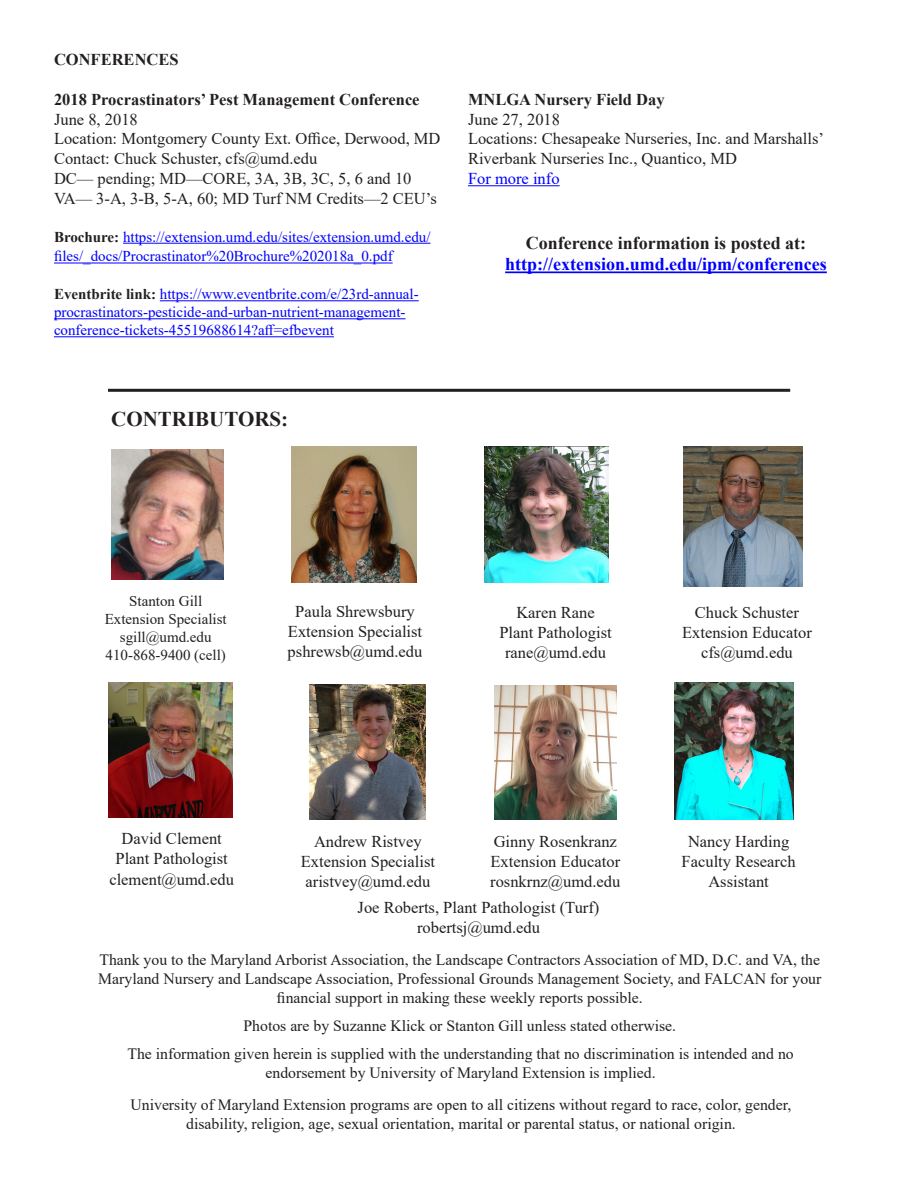
<style>
.page{position:relative;width:918px;height:1188px;background:#fff}
.page>*{position:absolute;margin:0;border:0;box-sizing:border-box;transform-origin:0 0}
.t1{font:700 21px "Times New Roman";color:#231f20}
.t2{font:700 18px "Times New Roman";color:#00f}
.t3{font:700 18px "Times New Roman";color:#231f20}
.t4{font:16.5px/19.8px "Times New Roman";color:#231f20;text-align:center}
.t5{font:700 16.5px "Times New Roman";color:#231f20}
.t6{font:16.5px "Times New Roman";color:#00f}
.t7{font:15.75px/18.9px "Times New Roman";color:#231f20;text-align:center}
.t8{font:15px/18px "Times New Roman";color:#00f}
.t9{font:15px/18px "Times New Roman";color:#231f20;text-align:center}
.s1{font-weight:700;color:#231f20}
</style>
<div class="page">
<img style="left:111px;top:450px;width:112px;height:130px">
<img style="left:291px;top:447px;width:126px;height:136px">
<img style="left:484px;top:447px;width:125px;height:136px">
<img style="left:310px;top:685px;width:116px;height:135px">
<img style="left:109px;top:683px;width:124px;height:134px">
<img style="left:494px;top:685px;width:123px;height:135px">
<img style="left:674px;top:683px;width:120px;height:136px">
<img style="left:683px;top:447px;width:120px;height:140px">
<hr style="left:108px;top:389px;width:682px;height:3px;background:#231f20">
<hr style="left:123px;top:243px;width:307px;height:1px;background:#00f">
<hr style="left:54px;top:263px;width:339px;height:1px;background:#00f">
<hr style="left:160px;top:300px;width:259px;height:1px;background:#00f">
<hr style="left:54px;top:318px;width:352px;height:1px;background:#00f">
<hr style="left:54px;top:336px;width:280px;height:1px;background:#00f">
<hr style="left:468px;top:185px;width:92px;height:1px;background:#00f">
<hr style="left:505px;top:271px;width:322px;height:2px;background:#00f">
<p class="t5" style="left:54px;top:48px;width:126px">CONFERENCES</p>
<p class="t5" style="left:54px;top:87px;width:367px">2018 Procrastinators’ Pest Management Conference</p>
<p class="t4" style="left:54px;top:109px;width:85px">June 8, 2018</p>
<p class="t4" style="left:54px;top:128px;width:388px">Location: Montgomery County Ext. Office, Derwood, MD</p>
<p class="t4" style="left:54px;top:148px;width:265px">Contact: Chuck Schuster, cfs@umd.edu</p>
<p class="t4" style="left:54px;top:168px;width:359px">DC— pending; MD—CORE, 3A, 3B, 3C, 5, 6 and 10</p>
<p class="t4" style="left:54px;top:188px;width:384px">VA— 3-A, 3-B, 5-A, 60; MD Turf NM Credits—2 CEU’s</p>
<p class="t8" style="left:54px;top:226px;width:378px;line-height:19.8px"><span class="s1">Brochure:</span> https://extension.umd.edu/sites/extension.umd.edu/ files/_docs/Procrastinator%20Brochure%202018a_0.pdf</p>
<p class="t8" style="left:54px;top:285px;width:366px"><span class="s1">Eventbrite link:</span> https://www.eventbrite.com/e/23rd-annual&shy;procrastinators-pesticide-and-urban-nutrient-management&shy;conference-tickets-45519688614?aff=efbevent</p>
<p class="t5" style="left:468px;top:87px;width:198px">MNLGA Nursery Field Day</p>
<p class="t4" style="left:468px;top:109px;width:94px">June 27, 2018</p>
<p class="t4" style="left:468px;top:128px;width:358px;text-align:left">Locations: Chesapeake Nurseries, Inc. and Marshalls’<br>Riverbank Nurseries Inc., Quantico, MD</p>
<p class="t6" style="left:468px;top:167px;width:93px">For more info</p>
<p class="t3" style="left:526px;top:230px;width:282px">Conference information is posted at:</p>
<p class="t2" style="left:505px;top:251px;width:323px">http://extension.umd.edu/ipm/conferences</p>
<h1 class="t1" style="left:111px;top:404px;width:178px">CONTRIBUTORS:</h1>
<p class="t9" style="left:105px;top:592px;width:124px">Stanton Gill<br>Extension Specialist sgill@umd.edu<br>410-868-9400 (cell)</p>
<p class="t4" style="left:288px;top:601px;width:136px">Paula Shrewsbury<br>Extension Specialist pshrewsb@umd.edu</p>
<p class="t4" style="left:499px;top:602px;width:114px">Karen Rane<br>Plant Pathologist rane@umd.edu</p>
<p class="t4" style="left:682px;top:602px;width:131px">Chuck Schuster<br>Extension Educator cfs@umd.edu</p>
<p class="t4" style="left:116px;top:828px;width:114px">David Clement<br>Plant Pathologist</p>
<p class="t4" style="left:109px;top:870px;width:126px">clement@umd.edu</p>
<p class="t4" style="left:301px;top:831px;width:136px">Andrew Ristvey<br>Extension Specialist aristvey@umd.edu</p>
<p class="t4" style="left:490px;top:831px;width:132px;text-align:left">Ginny Rosenkranz<br>Extension Educator rosnkrnz@umd.edu</p>
<p class="t4" style="left:682px;top:831px;width:116px">Nancy Harding<br>Faculty Research<br>Assistant</p>
<p class="t4" style="left:358px;top:897px;width:243px">Joe Roberts, Plant Pathologist (Turf) robertsj@umd.edu</p>
<p class="t7" style="left:98px;top:950px;width:725px">Thank you to the Maryland Arborist Association, the Landscape Contractors Association of MD, D.C. and VA, the<br>Maryland Nursery and Landscape Association, Professional Grounds Management Society, and FALCAN for your financial support in making these weekly reports possible.</p>
<p class="t7" style="left:244px;top:1015px;width:434px">Photos are by Suzanne Klick or Stanton Gill unless stated otherwise.</p>
<p class="t7" style="left:127px;top:1044px;width:668px">The information given herein is supplied with the understanding that no discrimination is intended and no endorsement by University of Maryland Extension is implied.</p>
<p class="t7" style="left:131px;top:1095px;width:662px">University of Maryland Extension programs are open to all citizens without regard to race, color, gender, disability, religion, age, sexual orientation, marital or parental status, or national origin.</p>
</div>
